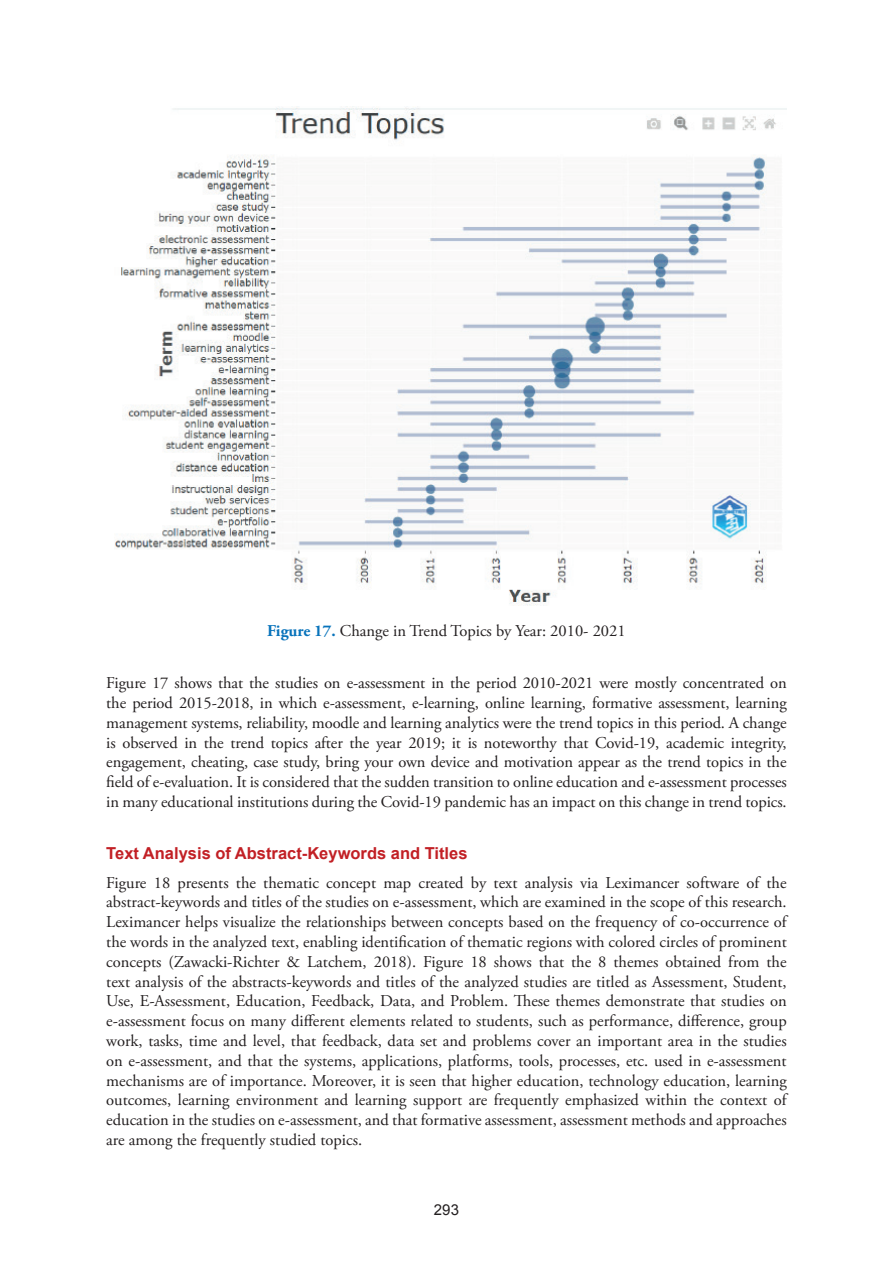
<style>
.page{position:relative;width:893px;height:1263px;background:#fff}
.page>*{position:absolute;margin:0;border:0;box-sizing:border-box;transform-origin:0 0}
.t1{font:16.5px/19.8px "Adobe Garamond Pro";color:#231f20;text-align:justify}
.t2{font:700 16.5px "Arial";color:#c22025}
.t3{font:15px "Arial";color:#231f20}
.s1{font-weight:700;color:#0873bb}
</style>
<div class="page">
<img style="left:115px;top:106px;width:672px;height:500px">
<p class="t1" style="left:267px;top:621px;width:360px"><span class="s1">Figure 17.</span> Change in Trend Topics by Year: 2010- 2021</p>
<p class="t1" style="left:106px;top:673px;width:682px">Figure 17 shows that the studies on e-assessment in the period 2010-2021 were mostly concentrated on the period 2015-2018, in which e-assessment, e-learning, online learning, formative assessment, learning management systems, reliability, moodle and learning analytics were the trend topics in this period. A change is observed in the trend topics after the year 2019; it is noteworthy that Covid-19, academic integrity, engagement, cheating, case study, bring your own device and motivation appear as the trend topics in the field of e-evaluation. It is considered that the sudden transition to online education and e-assessment processes in many educational institutions during the Covid-19 pandemic has an impact on this change in trend topics.</p>
<p class="t2" style="left:106px;top:843px;width:363px">Text Analysis of Abstract-Keywords and Titles</p>
<p class="t1" style="left:106px;top:873px;width:682px">Figure 18 presents the thematic concept map created by text analysis via Leximancer software of the abstract-keywords and titles of the studies on e-assessment, which are examined in the scope of this research.<br>Leximancer helps visualize the relationships between concepts based on the frequency of co-occurrence of the words in the analyzed text, enabling identification of thematic regions with colored circles of prominent concepts (Zawacki-Richter &amp; Latchem, 2018). Figure 18 shows that the 8 themes obtained from the text analysis of the abstracts-keywords and titles of the analyzed studies are titled as Assessment, Student, Use, E-Assessment, Education, Feedback, Data, and Problem. These themes demonstrate that studies on e-assessment focus on many different elements related to students, such as performance, difference, group work, tasks, time and level, that feedback, data set and problems cover an important area in the studies on e-assessment, and that the systems, applications, platforms, tools, processes, etc. used in e-assessment mechanisms are of importance. Moreover, it is seen that higher education, technology education, learning outcomes, learning environment and learning support are frequently emphasized within the context of education in the studies on e-assessment, and that formative assessment, assessment methods and approaches are among the frequently studied topics.</p>
<p class="t3" style="left:434px;top:1199px;width:27px">293</p>
</div>
